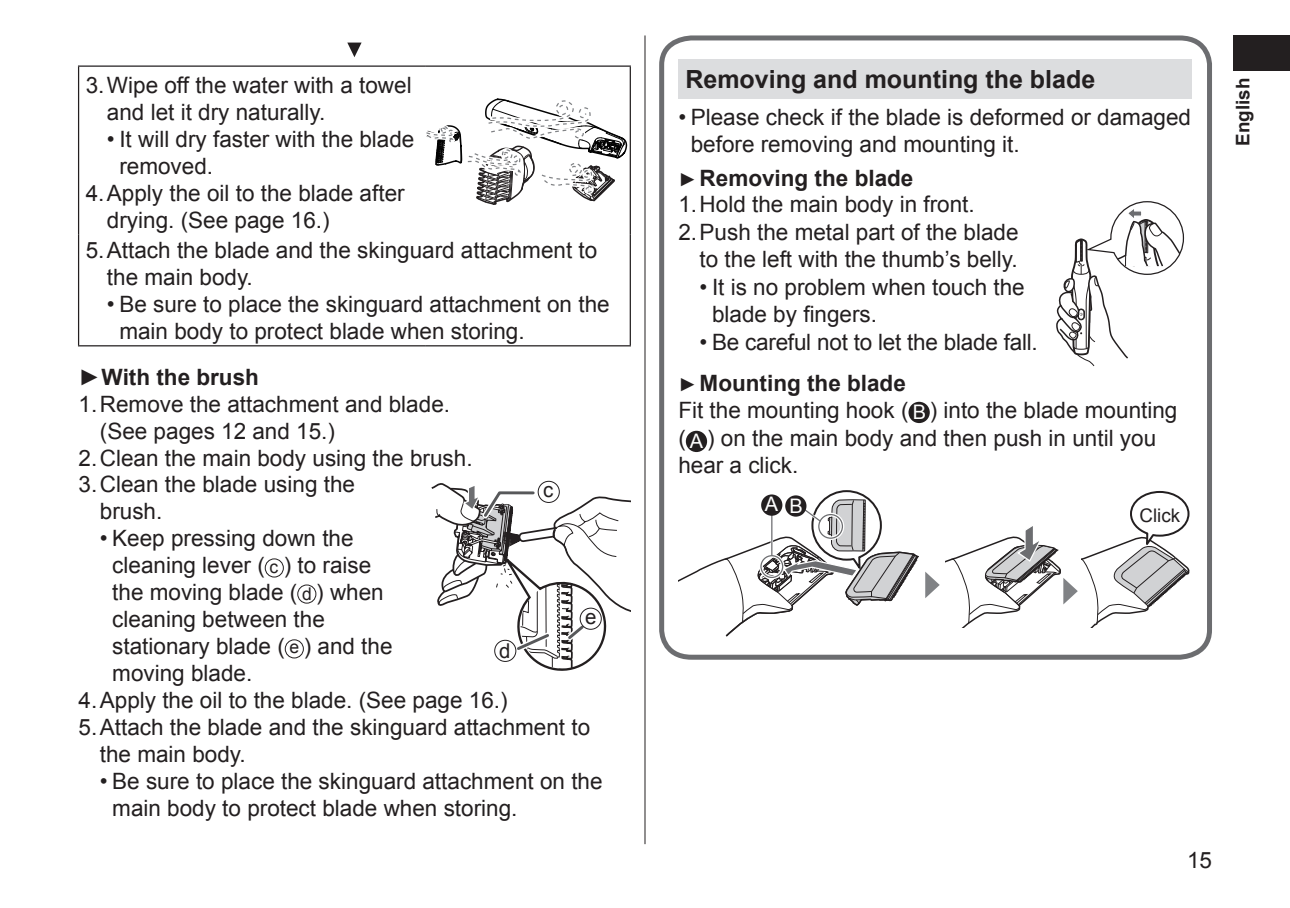
<style>
.page{position:relative;width:1290px;height:908px;background:#fff}
.page>*{position:absolute;margin:0;border:0;box-sizing:border-box;transform-origin:0 0}
.t1{font:700 25px "Arial";color:#231f20}
.t2{font:22.5px/27px "Arial";color:#231f20}
.t3{font:700 22.5px "Arial";color:#231f20}
.t4{font:20.5px "Arial";color:#231f20}
.t5{font:20px "Arial";color:#fff}
.t6{font:700 18.75px "Arial";color:#231f20}
.t7{font:18.75px "Arial";color:#231f20}
.s1{font-weight:400}
.s2{font-size:17.5px}
.s3{font-weight:400;font-size:18.75px}
.s4{font-size:18.75px}
.s5{font-weight:700}
.s6{font-size:20px;color:#fff}
</style>
<div class="page">
<div style="left:1233px;top:35px;width:57px;height:36px;background:#231f20"></div>
<hr style="left:644px;top:35px;width:1px;height:808px;background:#231f20">
<hr style="left:78px;top:65px;width:348px;height:2px;background:#231f20">
<hr style="left:78px;top:67px;width:1px;height:168px;background:#231f20">
<hr style="left:426px;top:65px;width:205px;height:2px;background:#231f20">
<hr style="left:630px;top:67px;width:1px;height:168px;background:#231f20">
<hr style="left:78px;top:235px;width:1px;height:110px;background:#231f20">
<hr style="left:630px;top:235px;width:1px;height:110px;background:#231f20">
<hr style="left:78px;top:345px;width:348px;height:1px;background:#231f20">
<hr style="left:426px;top:345px;width:205px;height:1px;background:#231f20">
<svg style="left:347px;top:43px;width:15px;height:14px"></svg>
<svg style="left:426px;top:98px;width:202px;height:107px"></svg>
<div style="left:265px;top:558px;width:19px;height:19px;border:1px solid #231f20;border-radius:50%"></div>
<div style="left:297px;top:584px;width:19px;height:19px;border:1px solid #231f20;border-radius:50%"></div>
<div style="left:285px;top:639px;width:19px;height:19px;border:1px solid #231f20;border-radius:50%"></div>
<div style="left:538px;top:480px;width:22px;height:22px;border:1px solid #231f20;border-radius:50%"></div>
<svg style="left:431px;top:482px;width:200px;height:189px"></svg>
<div style="left:580px;top:607px;width:22px;height:22px;border:1px solid #231f20;border-radius:50%"></div>
<div style="left:494px;top:639px;width:22px;height:22px;border:1px solid #231f20;border-radius:50%"></div>
<svg style="left:659px;top:35px;width:553px;height:625px"></svg>
<p class="t2" style="left:107px;top:71px;width:306px;text-indent:-21px">3.Wipe off the water with a towel and let it dry naturally.</p>
<p class="t2" style="left:107px;top:125px;width:309px">• It will dry faster with the blade</p>
<p class="t2" style="left:119px;top:152px;width:95px">removed.</p>
<p class="t2" style="left:86px;top:179px;width:320px">4.Apply the oil to the blade after</p>
<p class="t2" style="left:107px;top:206px;width:224px">drying. (See page 16.)</p>
<p class="t2" style="left:107px;top:236px;width:492px;text-indent:-21px">5.Attach the blade and the skinguard attachment to the main body.</p>
<p class="t2" style="left:119px;top:290px;width:492px;text-indent:-12px">• Be sure to place the skinguard attachment on the main body to protect blade when storing.</p>
<p class="t3" style="left:79px;top:362px;width:182px"><span class="s1">►</span>With the brush</p>
<p class="t2" style="left:79px;top:390px;width:373px">1.Remove the attachment and blade.</p>
<p class="t2" style="left:100px;top:417px;width:237px">(See pages 12 and 15.)</p>
<p class="t2" style="left:79px;top:444px;width:395px">2.Clean the main body using the brush.</p>
<p class="t2" style="left:79px;top:470px;width:278px">3.Clean the blade using the</p>
<p class="t2" style="left:100px;top:497px;width:64px">brush.</p>
<p class="t2" style="left:112px;top:524px;width:282px;text-indent:-12px">• Keep pressing down the cleaning lever ( <span class="s2">c</span> ) to raise the moving blade ( <span class="s2">d</span> ) when cleaning between the stationary blade ( <span class="s2">e</span> ) and the moving blade.</p>
<p class="t4" style="left:543px;top:476px;width:12px">c</p>
<p class="t4" style="left:585px;top:603px;width:13px">e</p>
<p class="t4" style="left:499px;top:636px;width:13px">d</p>
<p class="t2" style="left:79px;top:686px;width:431px">4.Apply the oil to the blade. (See page 16.)</p>
<p class="t2" style="left:79px;top:713px;width:513px">5.Attach the blade and the skinguard attachment to</p>
<p class="t2" style="left:100px;top:740px;width:147px">the main body.</p>
<p class="t2" style="left:112px;top:767px;width:492px;text-indent:-12px">• Be sure to place the skinguard attachment on the main body to protect blade when storing.</p>
<p class="t1" style="left:685px;top:62px;width:411px">Removing and mounting the blade</p>
<p class="t2" style="left:691px;top:103px;width:502px;text-indent:-12px">• Please check if the blade is deformed or damaged before removing and mounting it.</p>
<p class="t3" style="left:678px;top:163px;width:237px"><span class="s3">►</span>Removing the blade</p>
<p class="t2" style="left:678px;top:191px;width:298px">1.Hold the main body in front.</p>
<p class="t2" style="left:678px;top:218px;width:342px">2.Push the metal part of the blade</p>
<p class="t2" style="left:699px;top:246px;width:320px">to the left with the thumb’s belly.</p>
<p class="t2" style="left:712px;top:273px;width:314px;text-indent:-12px">• It is no problem when touch the blade by fingers.</p>
<p class="t2" style="left:678px;top:321px;width:361px;line-height:41px;text-indent:21px">• Be careful not to let the blade fall. <span class="s4">►</span><span class="s5">Mounting the blade</span></p>
<p class="t2" style="left:678px;top:397px;width:501px">Fit the mounting hook ( <span class="s6">B</span> ) into the blade mounting ( <span class="s6">A</span> ) on the main body and then push in until you hear a click.</p>
<p class="t5" style="left:765px;top:491px;width:39px">A B</p>
<p class="t7" style="left:1139px;top:502px;width:42px">Click</p>
<p class="t6" style="left:1230px;top:146px;width:69px;rotate:-90deg">English</p>
<p class="t2" style="left:1187px;top:846px;width:27px">15</p>
</div>
